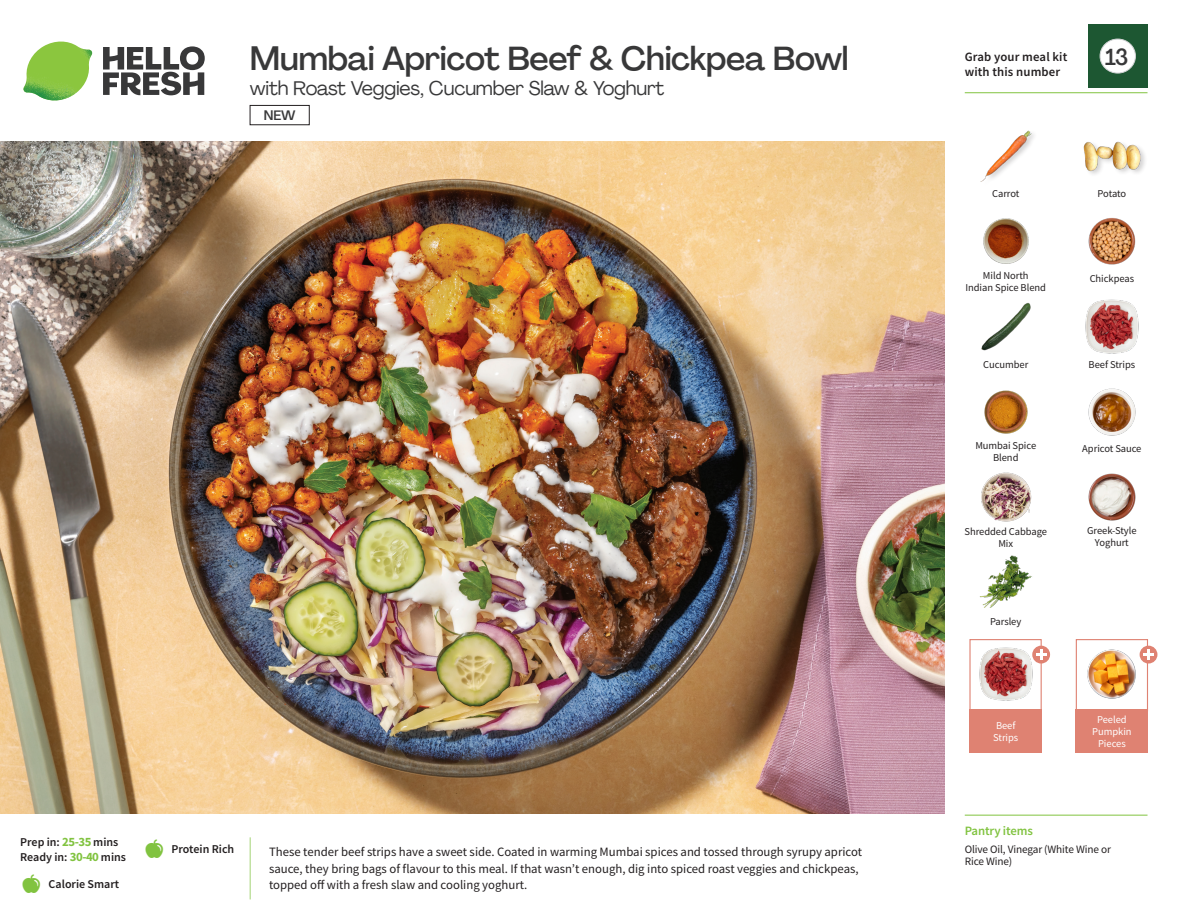
<style>
.page{position:relative;width:1188px;height:918px;background:#fff}
.page>*{position:absolute;margin:0;border:0;box-sizing:border-box;transform-origin:0 0}
._15_Titel_UK{font:500 33px "Agrandir";letter-spacing:-.01em;color:#383839}
._002_Label_Nr{font:500 22.8px "Agrandir";color:#383839;scale:.94 1}
._15_Titel_UK-2{font:19.5px "Agrandir";letter-spacing:-.01em;color:#383839}
.t1{font:500 13.5px "Agrandir";color:#383839}
.Step_6_Text_AU{font:12.75px/16.5px "Source Sans Pro";color:#231f20}
.t2{font:600 12.75px/15px "Source Sans Pro";letter-spacing:.01em;color:#231f20}
._04_Headers_Front{font:600 12.75px "Source Sans Pro";letter-spacing:-.01em;color:#81c340}
._04_Intro{font:600 12px "Source Sans Pro";color:#231f20}
._05_Pantry{font:11.25px/12px "Source Sans Pro";letter-spacing:-.01em;color:#231f20}
._18_FRONT_ingredients{font:10.5px/12px "Source Sans Pro";letter-spacing:-.005em;color:#231f20;text-align:center}
._18_FRONT_ingredients-2{font:10.5px/12px "Source Sans Pro";letter-spacing:-.005em;color:#fff;text-align:center}
.s1{font-weight:700;font-size:12.75px;color:#81c340}
</style>
<div class="page">
<svg style="left:103px;top:46px;width:102px;height:49px"></svg>
<img style="left:23px;top:42px;width:69px;height:59px">
<img style="left:0;top:142px;width:945px;height:672px">
<div style="left:1076px;top:639px;width:72px;height:72px;border:1px solid #df8272"></div>
<div style="left:1076px;top:709px;width:72px;height:43px;background:#df8272"></div>
<div style="left:969px;top:709px;width:73px;height:43px;background:#df8272"></div>
<img style="left:1087px;top:649px;width:53px;height:50px">
<div style="left:969px;top:639px;width:73px;height:72px;border:1px solid #df8272"></div>
<img style="left:979px;top:647px;width:55px;height:54px">
<div style="left:1032px;top:646px;width:18px;height:18px;background:#df8272;border-radius:50%"></div>
<svg style="left:1036px;top:649px;width:10px;height:11px"></svg>
<div style="left:1140px;top:646px;width:17px;height:18px;background:#df8272;border-radius:50%"></div>
<svg style="left:1143px;top:649px;width:11px;height:11px"></svg>
<div style="left:1088px;top:24px;width:60px;height:64px;background:#1d5732"></div>
<div style="left:1100px;top:39px;width:35px;height:34px;background:#fff;border-radius:50%"></div>
<div style="left:1100px;top:39px;width:36px;height:34px;border:1px solid #d1d2d4;border-radius:50%"></div>
<div style="left:250px;top:105px;width:59px;height:20px;border:1px solid #231f20"></div>
<img style="left:1085px;top:299px;width:54px;height:55px">
<img style="left:1088px;top:388px;width:48px;height:48px">
<img style="left:984px;top:390px;width:44px;height:44px">
<img style="left:981px;top:472px;width:51px;height:50px">
<img style="left:979px;top:555px;width:53px;height:53px">
<img style="left:981px;top:303px;width:50px;height:48px">
<img style="left:983px;top:218px;width:46px;height:46px">
<img style="left:1088px;top:218px;width:48px;height:47px">
<img style="left:980px;top:130px;width:54px;height:52px">
<div style="left:1083px;top:141px;width:65px;height:37px;background:#231f20;opacity:.2"></div>
<img style="left:1083px;top:141px;width:58px;height:37px">
<img style="left:1088px;top:473px;width:48px;height:48px">
<hr style="left:965px;top:815px;width:183px;height:1px;background:#81c340">
<hr style="left:965px;top:92px;width:183px;height:1px;background:#81c340">
<p class="_15_Titel_UK" style="left:250px;top:38px;width:600px">Mumbai Apricot Beef &amp; Chickpea Bowl</p>
<p class="_15_Titel_UK-2" style="left:250px;top:76px;width:416px">with Roast Veggies, Cucumber Slaw &amp; Yoghurt</p>
<p class="t1" style="left:264px;top:107px;width:33px">NEW</p>
<p class="_04_Intro" style="left:20px;top:834px;width:100px">Prep in: <span class="s1">25-35</span> mins</p>
<p class="_04_Intro" style="left:20px;top:849px;width:107px">Ready in: <span class="s1">30-40</span> mins</p>
<p class="_04_Intro" style="left:172px;top:841px;width:64px">Protein Rich</p>
<p class="Step_6_Text_AU" style="left:269px;top:844px;width:595px">These tender beef strips have a sweet side. Coated in warming Mumbai spices and tossed through syrupy apricot sauce, they bring bags of flavour to this meal. If that wasn’t enough, dig into spiced roast veggies and chickpeas,</p>
<p class="_04_Intro" style="left:49px;top:876px;width:72px">Calorie Smart</p>
<p class="Step_6_Text_AU" style="left:269px;top:877px;width:260px">topped off with a fresh slaw and cooling yoghurt.</p>
<p class="t2" style="left:965px;top:49px;width:104px">Grab your meal kit with this number</p>
<p class="_002_Label_Nr" style="left:1105px;top:43px;width:26px">13</p>
<p class="_18_FRONT_ingredients" style="left:992px;top:188px;width:29px">Carrot</p>
<p class="_18_FRONT_ingredients" style="left:1098px;top:188px;width:30px">Potato</p>
<p class="_18_FRONT_ingredients" style="left:965px;top:269px;width:82px">Mild North<br>Indian Spice Blend</p>
<p class="_18_FRONT_ingredients" style="left:1090px;top:273px;width:46px">Chickpeas</p>
<p class="_18_FRONT_ingredients" style="left:983px;top:358px;width:47px">Cucumber</p>
<p class="_18_FRONT_ingredients" style="left:1089px;top:358px;width:48px">Beef Strips</p>
<p class="_18_FRONT_ingredients" style="left:975px;top:440px;width:62px">Mumbai Spice<br>Blend</p>
<p class="_18_FRONT_ingredients" style="left:1082px;top:442px;width:61px">Apricot Sauce</p>
<p class="_18_FRONT_ingredients" style="left:965px;top:526px;width:84px">Shredded Cabbage<br>Mix</p>
<p class="_18_FRONT_ingredients" style="left:1087px;top:524px;width:51px">Greek-Style<br>Yoghurt</p>
<p class="_18_FRONT_ingredients" style="left:990px;top:615px;width:33px">Parsley</p>
<p class="_18_FRONT_ingredients-2" style="left:993px;top:719px;width:27px;text-align:left">Beef<br>Strips</p>
<p class="_18_FRONT_ingredients-2" style="left:1092px;top:713px;width:41px">Peeled<br>Pumpkin<br>Pieces</p>
<p class="_04_Headers_Front" style="left:965px;top:822px;width:70px">Pantry items</p>
<p class="_05_Pantry" style="left:965px;top:843px;width:148px">Olive Oil, Vinegar (White Wine or<br>Rice Wine)</p>
</div>
